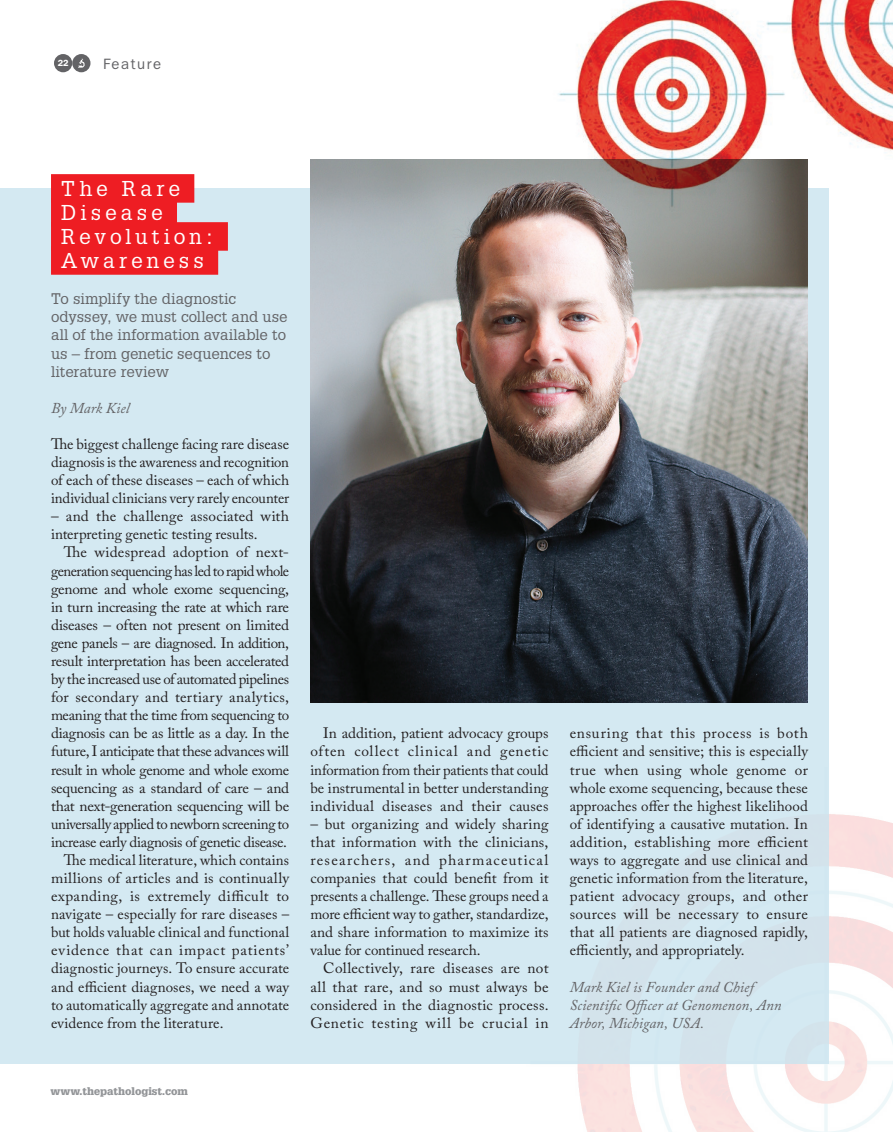
<style>
.page{position:relative;width:893px;height:1132px;background:#fff}
.page>*{position:absolute;margin:0;border:0;box-sizing:border-box;transform-origin:0 0}
.caption_credit{font:21px/24px "Glypha LT Std";letter-spacing:.185em;color:#fff}
.Copy_-_indent{font:15px/18px "Adobe Caslon Pro";color:#231f20;text-align:justify}
.Copy_-_indent-2{font:15px/18.1px "Glypha LT Std";color:#636366}
.About_Author{font:italic 15px/18.1px "Adobe Caslon Pro";letter-spacing:.005em;color:#636366}
.Body{font:15px "ITC Franklin Gothic Std";letter-spacing:.1em;color:#636366}
.t1{font:900 10.5px "Glypha LT Std";color:#939598}
.t2{font:600 9px "ITC Franklin Gothic Std";color:#fff}
</style>
<div class="page">
<img style="left:422px;top:814px;width:471px;height:317px">
<div style="left:0;top:189px;width:829px;height:874px;background:#d4e9f2"></div>
<div style="left:51px;top:174px;width:143px;height:28px;background:#ee1d23"></div>
<div style="left:51px;top:198px;width:126px;height:28px;background:#ee1d23"></div>
<div style="left:51px;top:222px;width:177px;height:28px;background:#ee1d23"></div>
<div style="left:51px;top:246px;width:167px;height:28px;background:#ee1d23"></div>
<img style="left:310px;top:159px;width:498px;height:543px">
<img style="left:834px;top:0;width:59px;height:153px">
<img style="left:519px;top:0;width:315px;height:246px">
<div style="left:54px;top:54px;width:18px;height:18px;background:#636366;border-radius:50%"></div>
<div style="left:72px;top:54px;width:18px;height:18px;background:#636366;border-radius:50%"></div>
<svg style="left:78px;top:59px;width:7px;height:8px"></svg>
<p class="t2" style="left:58px;top:58px;width:12px">22</p>
<p class="Body" style="left:103px;top:55px;width:59px">Feature</p>
<p class="caption_credit" style="left:61px;top:176px;width:154px">The Rare<br>Disease<br>Revolution:<br>Awareness</p>
<p class="Copy_-_indent-2" style="left:51px;top:289px;width:238px">To simplify the diagnostic odyssey, we must collect and use all of the information available to us – from genetic sequences to literature review</p>
<p class="About_Author" style="left:51px;top:398px;width:80px">By Mark Kiel</p>
<p class="Copy_-_indent" style="left:51px;top:434px;width:240px">The biggest challenge facing rare disease diagnosis is the awareness and recognition of each of these diseases – each of which individual clinicians very rarely encounter</p>
<p class="Copy_-_indent" style="left:51px;top:507px;width:240px">– and the challenge associated with interpreting genetic testing results.</p>
<p class="Copy_-_indent" style="left:51px;top:543px;width:240px;text-indent:13px">The widespread adoption of next&shy;generation sequencing has led to rapid whole genome and whole exome sequencing, in turn increasing the rate at which rare diseases – often not present on limited gene panels – are diagnosed. In addition, result interpretation has been accelerated by the increased use of automated pipelines for secondary and tertiary analytics, meaning that the time from sequencing to diagnosis can be as little as a day. In the future, I anticipate that these advances will result in whole genome and whole exome sequencing as a standard of care – and that next-generation sequencing will be universally applied to newborn screening to increase early diagnosis of genetic disease.</p>
<p class="Copy_-_indent" style="left:51px;top:850px;width:240px;text-indent:13px">The medical literature, which contains millions of articles and is continually expanding, is extremely difficult to navigate – especially for rare diseases – but holds valuable clinical and functional evidence that can impact patients’ diagnostic journeys. To ensure accurate and efficient diagnoses, we need a way to automatically aggregate and annotate evidence from the literature.</p>
<p class="Copy_-_indent" style="left:310px;top:724px;width:240px;text-indent:13px">In addition, patient advocacy groups often collect clinical and genetic information from their patients that could be instrumental in better understanding individual diseases and their causes</p>
<p class="Copy_-_indent" style="left:310px;top:814px;width:240px">– but organizing and widely sharing that information with the clinicians, researchers, and pharmaceutical companies that could benefit from it presents a challenge. These groups need a more efficient way to gather, standardize, and share information to maximize its value for continued research.</p>
<p class="Copy_-_indent" style="left:310px;top:958px;width:240px;text-indent:13px">Collectively, rare diseases are not all that rare, and so must always be considered in the diagnostic process.<br>Genetic testing will be crucial in</p>
<p class="Copy_-_indent" style="left:570px;top:724px;width:240px">ensuring that this process is both efficient and sensitive; this is especially true when using whole genome or whole exome sequencing, because these approaches offer the highest likelihood of identifying a causative mutation. In addition, establishing more efficient ways to aggregate and use clinical and genetic information from the literature, patient advocacy groups, and other sources will be necessary to ensure that all patients are diagnosed rapidly, efficiently, and appropriately.</p>
<p class="About_Author" style="left:570px;top:976px;width:213px">Mark Kiel is Founder and Chief<br>Scientific Officer at Genomenon, Ann<br>Arbor, Michigan, USA.</p>
<p class="t1" style="left:51px;top:1084px;width:139px">www.thepathologist.com</p>
</div>
